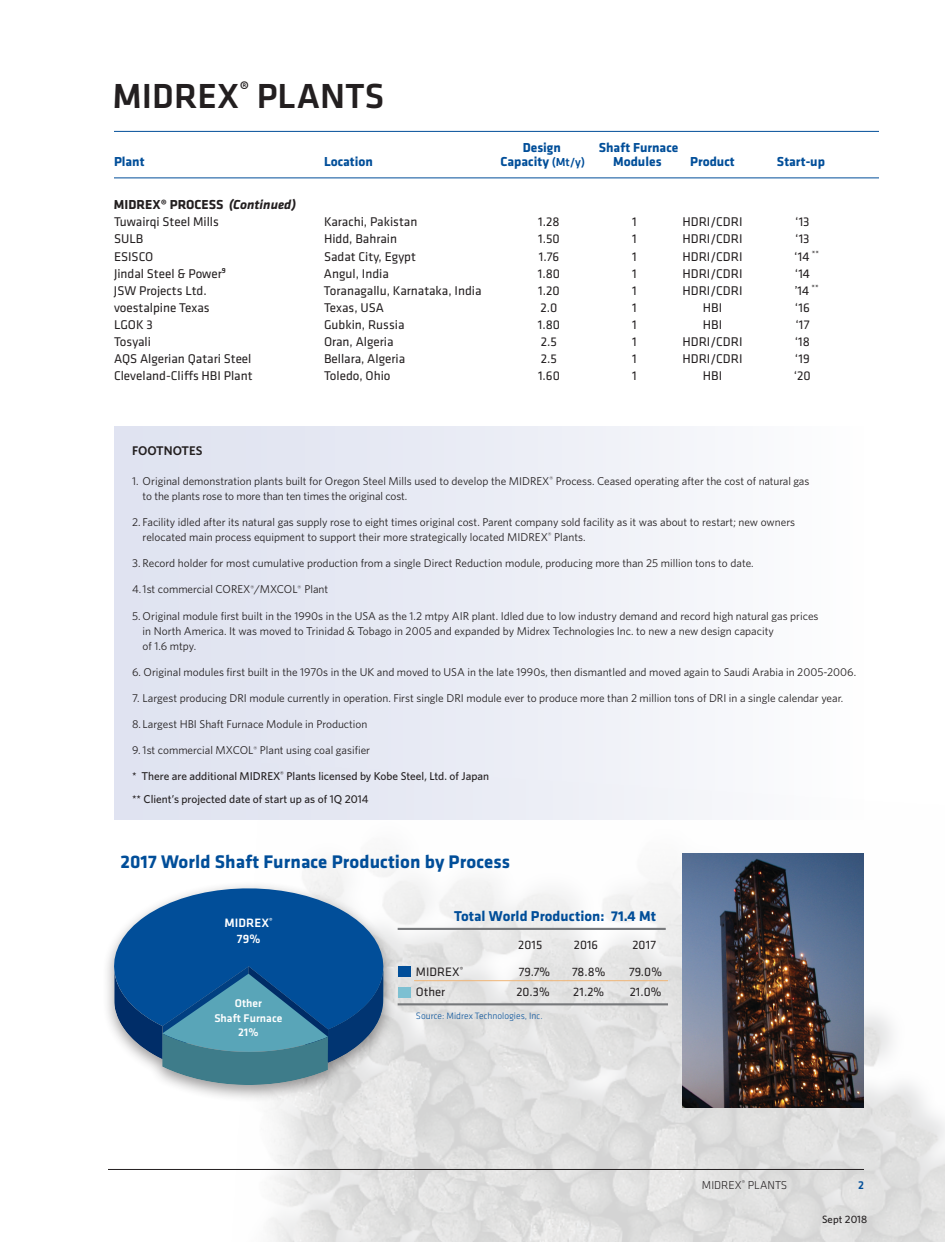
<style>
.page{position:relative;width:945px;height:1242px;background:#fff}
.page>*{position:absolute;margin:0;border:0;box-sizing:border-box;transform-origin:0 0}
.t1{font:500 36.15px "Klavika";color:#231f20}
.t2{font:700 18.9px "Klavika";letter-spacing:.005em;color:#014e99}
.t3{font:700 14.85px "Klavika";letter-spacing:.005em;color:#014e99}
.t4{font:700 13.5px "Klavika";color:#014e99}
.t5{font:700 13.5px "Klavika";color:#231f20}
.t6{font:13.2px "Klavika";color:#231f20}
.t7{font:12.75px "Klavika";letter-spacing:.005em;color:#231f20}
.t8{font:500 12.6px/15.1px "Klavika";letter-spacing:.005em;color:#fff;text-align:center}
.t9{font:600 12.6px "Whitney";color:#231f20}
.t10{font:12.6px "Klavika";color:#231f20}
.t11{font:300 11.85px "Klavika";color:#231f20}
.t12{font:500 11.85px "Klavika";color:#014e99}
.t13{font:500 11.55px/14.7px "Klavika";letter-spacing:.005em;color:#fff;text-align:center}
.t14{font:11.4px/15.1px "Whitney";color:#231f20}
.t15{font:500 11.4px/23px "Whitney";color:#231f20}
.t16{font:500 10.65px "Whitney";letter-spacing:.005em;color:#231f20}
.t17{font:300 9.45px "Klavika";color:#014e99}
.s1{font-weight:500;font-size:12px}
.s2{font-style:italic}
</style>
<div class="page">
<img style="left:217px;top:819px;width:728px;height:423px">
<hr style="left:108px;top:1169px;width:756px;height:1px;background:#231f20">
<hr style="left:114px;top:131px;width:765px;height:1px;background:#014e99">
<hr style="left:114px;top:178px;width:765px;height:1px;background:#014e99">
<img style="left:682px;top:853px;width:182px;height:254px">
<div style="left:114px;top:426px;width:750px;height:393px;background:linear-gradient(to right,#dce0ef,#fbfcfd)"></div>
<div style="left:102px;top:880px;width:295px;height:223px;background:#231f20;opacity:.45"></div>
<svg style="left:102px;top:879px;width:295px;height:206px"></svg>
<hr style="left:398px;top:928px;width:268px;height:2px;background:#76787b">
<hr style="left:414px;top:980px;width:254px;height:1px;background:#f0b576">
<hr style="left:398px;top:1003px;width:270px;height:2px;background:#76787b">
<div style="left:398px;top:966px;width:13px;height:11px;background:#014e99"></div>
<div style="left:398px;top:987px;width:13px;height:10px;background:#7dc0d2"></div>
<h1 class="t1" style="left:112px;top:72px;width:273px">MIDREX<sup>®</sup> PLANTS</h1>
<p class="t4" style="left:523px;top:138px;width:40px">Design</p>
<p class="t4" style="left:599px;top:138px;width:81px">Shaft Furnace</p>
<p class="t4" style="left:114px;top:152px;width:32px">Plant</p>
<p class="t4" style="left:324px;top:152px;width:51px">Location</p>
<p class="t4" style="left:501px;top:152px;width:86px">Capacity <span class="s1">(Mt/y)</span></p>
<p class="t4" style="left:613px;top:152px;width:50px">Modules</p>
<p class="t4" style="left:690px;top:152px;width:46px">Product</p>
<p class="t4" style="left:777px;top:152px;width:50px">Start-up</p>
<p class="t5" style="left:114px;top:195px;width:183px">MIDREX® PROCESS <span class="s2">(Continued)</span></p>
<p class="t6" style="left:114px;top:213px;width:106px">Tuwairqi Steel Mills</p>
<p class="t6" style="left:324px;top:213px;width:95px">Karachi, Pakistan</p>
<p class="t6" style="left:538px;top:213px;width:23px">1.28</p>
<p class="t6" style="left:632px;top:213px;width:6px">1</p>
<p class="t6" style="left:682px;top:213px;width:62px">HDRI/CDRI</p>
<p class="t6" style="left:795px;top:213px;width:16px">‘13</p>
<p class="t6" style="left:114px;top:230px;width:31px">SULB</p>
<p class="t6" style="left:324px;top:230px;width:75px">Hidd, Bahrain</p>
<p class="t6" style="left:538px;top:230px;width:23px">1.50</p>
<p class="t6" style="left:632px;top:230px;width:6px">1</p>
<p class="t6" style="left:682px;top:230px;width:62px">HDRI/CDRI</p>
<p class="t6" style="left:795px;top:230px;width:16px">‘13</p>
<p class="t6" style="left:114px;top:248px;width:41px">ESISCO</p>
<p class="t6" style="left:324px;top:248px;width:94px">Sadat City, Egypt</p>
<p class="t6" style="left:539px;top:248px;width:22px">1.76</p>
<p class="t6" style="left:632px;top:248px;width:6px">1</p>
<p class="t6" style="left:682px;top:248px;width:62px">HDRI/CDRI</p>
<p class="t6" style="left:794px;top:248px;width:26px">‘14 <sup>**</sup></p>
<p class="t6" style="left:114px;top:265px;width:113px">Jindal Steel &amp; Power<sup>9</sup></p>
<p class="t6" style="left:324px;top:265px;width:66px">Angul, India</p>
<p class="t6" style="left:538px;top:265px;width:24px">1.80</p>
<p class="t6" style="left:632px;top:265px;width:6px">1</p>
<p class="t6" style="left:682px;top:265px;width:62px">HDRI/CDRI</p>
<p class="t6" style="left:795px;top:265px;width:17px">‘14</p>
<p class="t6" style="left:114px;top:282px;width:94px">JSW Projects Ltd.</p>
<p class="t6" style="left:324px;top:282px;width:159px">Toranagallu, Karnataka, India</p>
<p class="t6" style="left:538px;top:282px;width:23px">1.20</p>
<p class="t6" style="left:632px;top:282px;width:6px">1</p>
<p class="t6" style="left:682px;top:282px;width:62px">HDRI/CDRI</p>
<p class="t6" style="left:794px;top:282px;width:26px">’14 <sup>**</sup></p>
<p class="t6" style="left:114px;top:299px;width:97px">voestalpine Texas</p>
<p class="t6" style="left:324px;top:299px;width:62px">Texas, USA</p>
<p class="t6" style="left:541px;top:299px;width:18px">2.0</p>
<p class="t6" style="left:632px;top:299px;width:6px">1</p>
<p class="t6" style="left:703px;top:299px;width:21px">HBI</p>
<p class="t6" style="left:795px;top:299px;width:16px">‘16</p>
<p class="t6" style="left:114px;top:316px;width:41px">LGOK 3</p>
<p class="t6" style="left:324px;top:316px;width:82px">Gubkin, Russia</p>
<p class="t6" style="left:538px;top:316px;width:24px">1.80</p>
<p class="t6" style="left:632px;top:316px;width:6px">1</p>
<p class="t6" style="left:703px;top:316px;width:21px">HBI</p>
<p class="t6" style="left:795px;top:316px;width:16px">‘17</p>
<p class="t6" style="left:114px;top:333px;width:38px">Tosyali</p>
<p class="t6" style="left:324px;top:333px;width:71px">Oran, Algeria</p>
<p class="t6" style="left:541px;top:333px;width:18px">2.5</p>
<p class="t6" style="left:632px;top:333px;width:6px">1</p>
<p class="t6" style="left:682px;top:333px;width:62px">HDRI/CDRI</p>
<p class="t6" style="left:795px;top:333px;width:17px">‘18</p>
<p class="t6" style="left:114px;top:350px;width:139px">AQS Algerian Qatari Steel</p>
<p class="t6" style="left:324px;top:350px;width:83px">Bellara, Algeria</p>
<p class="t6" style="left:541px;top:350px;width:18px">2.5</p>
<p class="t6" style="left:632px;top:350px;width:6px">1</p>
<p class="t6" style="left:682px;top:350px;width:62px">HDRI/CDRI</p>
<p class="t6" style="left:795px;top:350px;width:16px">‘19</p>
<p class="t6" style="left:114px;top:367px;width:140px">Cleveland-Cliffs HBI Plant</p>
<p class="t6" style="left:324px;top:367px;width:68px">Toledo, Ohio</p>
<p class="t6" style="left:538px;top:367px;width:23px">1.60</p>
<p class="t6" style="left:632px;top:367px;width:6px">1</p>
<p class="t6" style="left:703px;top:367px;width:21px">HBI</p>
<p class="t6" style="left:794px;top:367px;width:18px">‘20</p>
<p class="t9" style="left:132px;top:443px;width:72px">FOOTNOTES</p>
<p class="t14" style="left:143px;top:473px;width:668px;text-indent:-11px">1. Original demonstration plants built for Oregon Steel Mills used to develop the MIDREX<sup>®</sup> Process. Ceased operating after the cost of natural gas to the plants rose to more than ten times the original cost.</p>
<p class="t14" style="left:143px;top:514px;width:654px;text-indent:-11px">2. Facility idled after its natural gas supply rose to eight times original cost. Parent company sold facility as it was about to restart; new owners relocated main process equipment to support their more strategically located MIDREX<sup>®</sup> Plants.</p>
<p class="t14" style="left:132px;top:555px;width:623px">3. Record holder for most cumulative production from a single Direct Reduction module, producing more than 25 million tons to date.</p>
<p class="t14" style="left:132px;top:582px;width:198px">4.1st commercial COREX<sup>®</sup>/MXCOL<sup>®</sup> Plant</p>
<p class="t14" style="left:143px;top:608px;width:677px;text-indent:-11px">5. Original module first built in the 1990s in the USA as the 1.2 mtpy AIR plant. Idled due to low industry demand and record high natural gas prices in North America. It was moved to Trinidad &amp; Tobago in 2005 and expanded by Midrex Technologies Inc. to new a new design capacity<br>of 1.6 mtpy.</p>
<p class="t14" style="left:132px;top:664px;width:726px">6. Original modules first built in the 1970s in the UK and moved to USA in the late 1990s, then dismantled and moved again to Saudi Arabia in 2005-2006.</p>
<p class="t14" style="left:132px;top:690px;width:713px">7. Largest producing DRI module currently in operation. First single DRI module ever to produce more than 2 million tons of DRI in a single calendar year.</p>
<p class="t14" style="left:132px;top:716px;width:237px">8. Largest HBI Shaft Furnace Module in Production</p>
<p class="t14" style="left:132px;top:743px;width:240px">9. 1st commercial MXCOL<sup>®</sup> Plant using coal gasifier</p>
<p class="t15" style="left:132px;top:764px;width:359px">* There are additional MIDREX<sup>®</sup> Plants licensed by Kobe Steel, Ltd. of Japan ** Client’s projected date of start up as of 1Q 2014</p>
<h2 class="t2" style="left:120px;top:848px;width:391px">2017 World Shaft Furnace Production by Process</h2>
<p class="t8" style="left:225px;top:915px;width:50px">MIDREX<sup>®<br></sup>79%</p>
<p class="t13" style="left:214px;top:996px;width:70px">Other<br>Shaft Furnace<br>21%</p>
<h3 class="t3" style="left:454px;top:906px;width:204px">Total World Production: 71.4 Mt</h3>
<p class="t7" style="left:518px;top:937px;width:26px">2015</p>
<p class="t7" style="left:574px;top:937px;width:26px">2016</p>
<p class="t10" style="left:632px;top:937px;width:25px">2017</p>
<p class="t7" style="left:416px;top:963px;width:49px">MIDREX<sup>®</sup></p>
<p class="t7" style="left:519px;top:963px;width:33px">79.7%</p>
<p class="t7" style="left:572px;top:963px;width:35px">78.8%</p>
<p class="t7" style="left:629px;top:963px;width:34px">79.0%</p>
<p class="t7" style="left:416px;top:984px;width:31px">Other</p>
<p class="t7" style="left:516px;top:984px;width:35px">20.3%</p>
<p class="t7" style="left:573px;top:984px;width:32px">21.2%</p>
<p class="t7" style="left:630px;top:984px;width:33px">21.0%</p>
<p class="t17" style="left:416px;top:1010px;width:128px">Source: Midrex Technologies, Inc.</p>
<p class="t11" style="left:702px;top:1178px;width:87px">MIDREX<sup>®</sup> PLANTS</p>
<p class="t12" style="left:858px;top:1177px;width:7px">2</p>
<p class="t16" style="left:822px;top:1212px;width:47px">Sept 2018</p>
</div>
